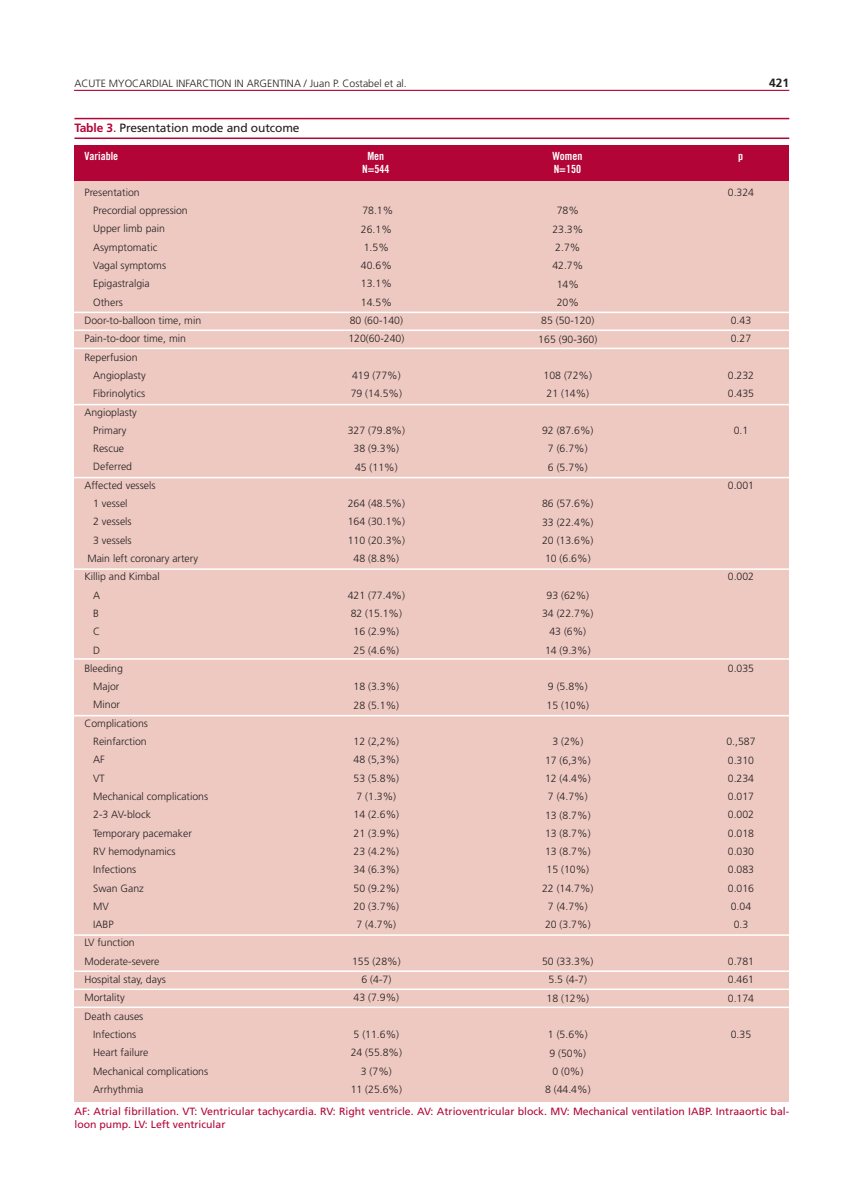
<style>
.page{position:relative;width:851px;height:1191px;background:#fff}
.page>*{position:absolute;margin:0;border:0;box-sizing:border-box;transform-origin:0 0}
.t1{font:12px "Frutiger";letter-spacing:-.01em;color:#231f20}
.t2{font:700 12px "Frutiger LT Std";color:#231f20}
.t3{font:11.25px/13.5px "Trade Gothic LT Std Bd Cn 20";color:#fff;text-align:center}
.t4{font:300 10.5px/18.3px "Frutiger LT Std";color:#231f20;text-align:center}
.t5{font:10.5px/12.6px "Frutiger LT Std";color:#b30437}
.s1{font-family:"Frutiger LT Std";font-weight:700;color:#b30437}
.s2{color:#b30437}
</style>
<div class="page">
<hr style="left:74px;top:90px;width:715px;height:1px;background:#b30437">
<hr style="left:74px;top:137px;width:715px;height:2px;background:#b30437">
<hr style="left:74px;top:118px;width:715px;height:1px;background:#b30437">
<div style="left:74px;top:145px;width:715px;height:36px;background:#b30437"></div>
<div style="left:74px;top:181px;width:715px;height:920px;background:#eec9c2"></div>
<hr style="left:68px;top:477px;width:725px;height:1px;background:#fff">
<hr style="left:68px;top:568px;width:725px;height:2px;background:#fff">
<hr style="left:68px;top:312px;width:725px;height:1px;background:#fff">
<hr style="left:68px;top:329px;width:725px;height:2px;background:#fff">
<hr style="left:68px;top:348px;width:725px;height:1px;background:#fff">
<hr style="left:68px;top:404px;width:725px;height:1px;background:#fff">
<hr style="left:68px;top:658px;width:725px;height:1px;background:#fff">
<hr style="left:68px;top:715px;width:725px;height:1px;background:#fff">
<hr style="left:68px;top:1006px;width:725px;height:2px;background:#fff">
<hr style="left:68px;top:988px;width:725px;height:2px;background:#fff">
<hr style="left:68px;top:970px;width:725px;height:2px;background:#fff">
<hr style="left:68px;top:934px;width:725px;height:1px;background:#fff">
<p class="t4" style="left:74px;top:74px;width:43px">ACUTE MYO</p>
<p class="t4" style="left:132px;top:74px;width:84px">CARDIAL IN FARCTION</p>
<p class="t4" style="left:234px;top:74px;width:20px">IN ARGENTINA</p>
<p class="t4" style="left:304px;top:74px;width:104px">/ Juan P. Costabel et al.</p>
<p class="t2" style="left:769px;top:75px;width:22px">421</p>
<p class="t1" style="left:74px;top:121px;width:226px"><span class="s1">Table 3</span><span class="s2">.</span> Presentation mode and outcome</p>
<p class="t3" style="left:84px;top:149px;width:35px">Variable</p>
<p class="t3" style="left:362px;top:149px;width:29px">Men<br>N=544</p>
<p class="t3" style="left:552px;top:149px;width:31px">Women</p>
<p class="t3" style="left:738px;top:149px;width:6px">p</p>
<p class="t3" style="left:553px;top:162px;width:29px">N=150</p>
<p class="t4" style="left:84px;top:183px;width:57px">Presentation</p>
<p class="t4" style="left:93px;top:201px;width:96px">Precordial oppression</p>
<p class="t4" style="left:93px;top:220px;width:73px">Upper limb pain</p>
<p class="t4" style="left:93px;top:238px;width:66px">Asymptomatic</p>
<p class="t4" style="left:93px;top:256px;width:74px">Vagal symptoms</p>
<p class="t4" style="left:93px;top:275px;width:58px">Epigastralgia</p>
<p class="t4" style="left:93px;top:293px;width:31px">Others</p>
<p class="t4" style="left:84px;top:311px;width:118px">Door-to-balloon time, min</p>
<p class="t4" style="left:84px;top:330px;width:103px">Pain-to-door time, min</p>
<p class="t4" style="left:84px;top:348px;width:55px">Reperfusion</p>
<p class="t4" style="left:93px;top:366px;width:54px">Angioplasty</p>
<p class="t4" style="left:93px;top:384px;width:53px">Fibrinolytics</p>
<p class="t4" style="left:84px;top:403px;width:54px">Angioplasty</p>
<p class="t4" style="left:93px;top:421px;width:35px">Primary</p>
<p class="t4" style="left:93px;top:439px;width:32px">Rescue</p>
<p class="t4" style="left:93px;top:458px;width:40px">Deferred</p>
<p class="t4" style="left:84px;top:476px;width:72px">Affected vessels</p>
<p class="t4" style="left:93px;top:494px;width:36px">1 vessel</p>
<p class="t4" style="left:93px;top:513px;width:40px">2 vessels</p>
<p class="t4" style="left:93px;top:531px;width:40px">3 vessels</p>
<p class="t4" style="left:87px;top:549px;width:112px">Main left coronary artery</p>
<p class="t4" style="left:84px;top:567px;width:77px">Killip and Kimbal</p>
<p class="t4" style="left:93px;top:586px;width:8px">A</p>
<p class="t4" style="left:93px;top:604px;width:7px">B</p>
<p class="t4" style="left:93px;top:622px;width:9px">C</p>
<p class="t4" style="left:93px;top:641px;width:9px">D</p>
<p class="t4" style="left:84px;top:659px;width:40px">Bleeding</p>
<p class="t4" style="left:93px;top:677px;width:28px">Major</p>
<p class="t4" style="left:93px;top:696px;width:28px">Minor</p>
<p class="t4" style="left:84px;top:714px;width:65px">Complications</p>
<p class="t4" style="left:93px;top:732px;width:55px">Reinfarction</p>
<p class="t4" style="left:93px;top:751px;width:13px">AF</p>
<p class="t4" style="left:93px;top:769px;width:13px">VT</p>
<p class="t4" style="left:93px;top:787px;width:116px">Mechanical complications</p>
<p class="t4" style="left:93px;top:805px;width:59px">2-3 AV-block</p>
<p class="t4" style="left:93px;top:824px;width:100px">Temporary pacemaker</p>
<p class="t4" style="left:93px;top:842px;width:84px">RV hemodynamics</p>
<p class="t4" style="left:93px;top:860px;width:45px">Infections</p>
<p class="t4" style="left:93px;top:879px;width:52px">Swan Ganz</p>
<p class="t4" style="left:93px;top:897px;width:17px">MV</p>
<p class="t4" style="left:93px;top:915px;width:21px">IABP</p>
<p class="t4" style="left:84px;top:934px;width:52px">LV function</p>
<p class="t4" style="left:84px;top:952px;width:77px">M oderate-severe</p>
<p class="t4" style="left:84px;top:970px;width:83px">Hospital stay, days</p>
<p class="t4" style="left:84px;top:988px;width:42px">Mortality</p>
<p class="t4" style="left:84px;top:1007px;width:60px">Death causes</p>
<p class="t4" style="left:93px;top:1025px;width:45px">Infections</p>
<p class="t4" style="left:93px;top:1043px;width:57px">Heart failure</p>
<p class="t4" style="left:93px;top:1062px;width:116px">Mechanical complications</p>
<p class="t4" style="left:93px;top:1080px;width:52px">Arrhythmia</p>
<p class="t4" style="left:348px;top:202px;width:58px">78.1%<br>26.1%<br>1.5%<br>40.6%<br>13.1%<br>14.5%<br>80 (60-140)<br>120(60-240)</p>
<p class="t4" style="left:350px;top:366px;width:53px;text-align:left">419 (77%)<br>79 (14.5%)</p>
<p class="t4" style="left:348px;top:421px;width:59px">327 (79.8%)<br>38 (9.3%)<br>45 (11%)</p>
<p class="t4" style="left:348px;top:494px;width:59px">264 (48.5%)<br>164 (30.1%)<br>110 (20.3%)<br>48 (8.8%)</p>
<p class="t4" style="left:348px;top:586px;width:59px;text-align:left">421 (77.4%)<br>82 (15.1%)<br>16 (2.9%)<br>25 (4.6%)</p>
<p class="t4" style="left:353px;top:677px;width:47px;text-align:left">18 (3.3%)<br>28 (5.1%)</p>
<p class="t4" style="left:353px;top:732px;width:47px;text-align:left">12 (2,2%)<br>48 (5,3%)<br>53 (5.8%)<br>7 (1.3%)<br>14 (2.6%)<br>21 (3.9%)<br>23 (4.2%)<br>34 (6.3%)<br>50 (9.2%)<br>20 (3.7%)<br>7 (4.7%)</p>
<p class="t4" style="left:352px;top:952px;width:50px">155 (28%)<br>6 (4-7)<br>43 (7.9%)</p>
<p class="t4" style="left:350px;top:1025px;width:53px">5 (11.6%)<br>24 (55.8%)<br>3 (7%)<br>11 (25.6%)</p>
<p class="t4" style="left:538px;top:202px;width:60px">78%<br>23.3%<br>2.7%<br>42.7%<br>14%<br>20%<br>85 (50-120)<br>165 (90-360)</p>
<p class="t4" style="left:543px;top:366px;width:50px;text-align:left">108 (72%)<br>21 (14%)</p>
<p class="t4" style="left:542px;top:421px;width:53px">92 (87.6%)<br>7 (6.7%)<br>6 (5.7%)</p>
<p class="t4" style="left:542px;top:494px;width:53px;text-align:justify">86 (57.6%)<br>33 (22.4%)<br>20 (13.6%)<br>10 (6.6%)</p>
<p class="t4" style="left:542px;top:586px;width:53px">93 (62%)<br>34 (22.7%)<br>43 (6%)<br>14 (9.3%)</p>
<p class="t4" style="left:546px;top:677px;width:44px;text-align:left">9 (5.8%)<br>15 (10%)</p>
<p class="t4" style="left:542px;top:732px;width:53px">3 (2%)<br>17 (6,3%)<br>12 (4.4%)<br>7 (4.7%)<br>13 (8.7%)<br>13 (8.7%)<br>13 (8.7%)<br>15 (10%)<br>22 (14.7%)<br>7 (4.7%)<br>20 (3.7%)</p>
<p class="t4" style="left:542px;top:952px;width:53px">50 (33.3%)<br>5.5 (4-7)<br>18 (12%)</p>
<p class="t4" style="left:545px;top:1025px;width:47px">1 (5.6%)<br>9 (50%)<br>0 (0%)<br>8 (44.4%)</p>
<p class="t4" style="left:727px;top:183px;width:28px">0.324</p>
<p class="t4" style="left:730px;top:311px;width:22px;text-align:left">0.43<br>0.27</p>
<p class="t4" style="left:727px;top:366px;width:28px;text-align:left">0.232<br>0.435</p>
<p class="t4" style="left:733px;top:421px;width:16px">0.1</p>
<p class="t4" style="left:727px;top:476px;width:28px">0.001</p>
<p class="t4" style="left:727px;top:568px;width:28px">0.002</p>
<p class="t4" style="left:727px;top:659px;width:28px">0.035</p>
<p class="t4" style="left:726px;top:732px;width:31px">0.,587<br>0.310<br>0.234<br>0.017<br>0.002<br>0.018<br>0.030<br>0.083<br>0.016<br>0.04<br>0.3</p>
<p class="t4" style="left:727px;top:952px;width:28px;text-align:justify">0.781<br>0.461<br>0.174</p>
<p class="t4" style="left:730px;top:1025px;width:22px">0.35</p>
<p class="t5" style="left:74px;top:1105px;width:716px">AF: Atrial fibrillation. VT: Ventricular tachycardia. RV: Right ventricle. AV: Atrioventricular block. MV: Mechanical ventilation IABP. Intraaortic bal&shy;loon pump. LV: Left ventricular</p>
</div>
